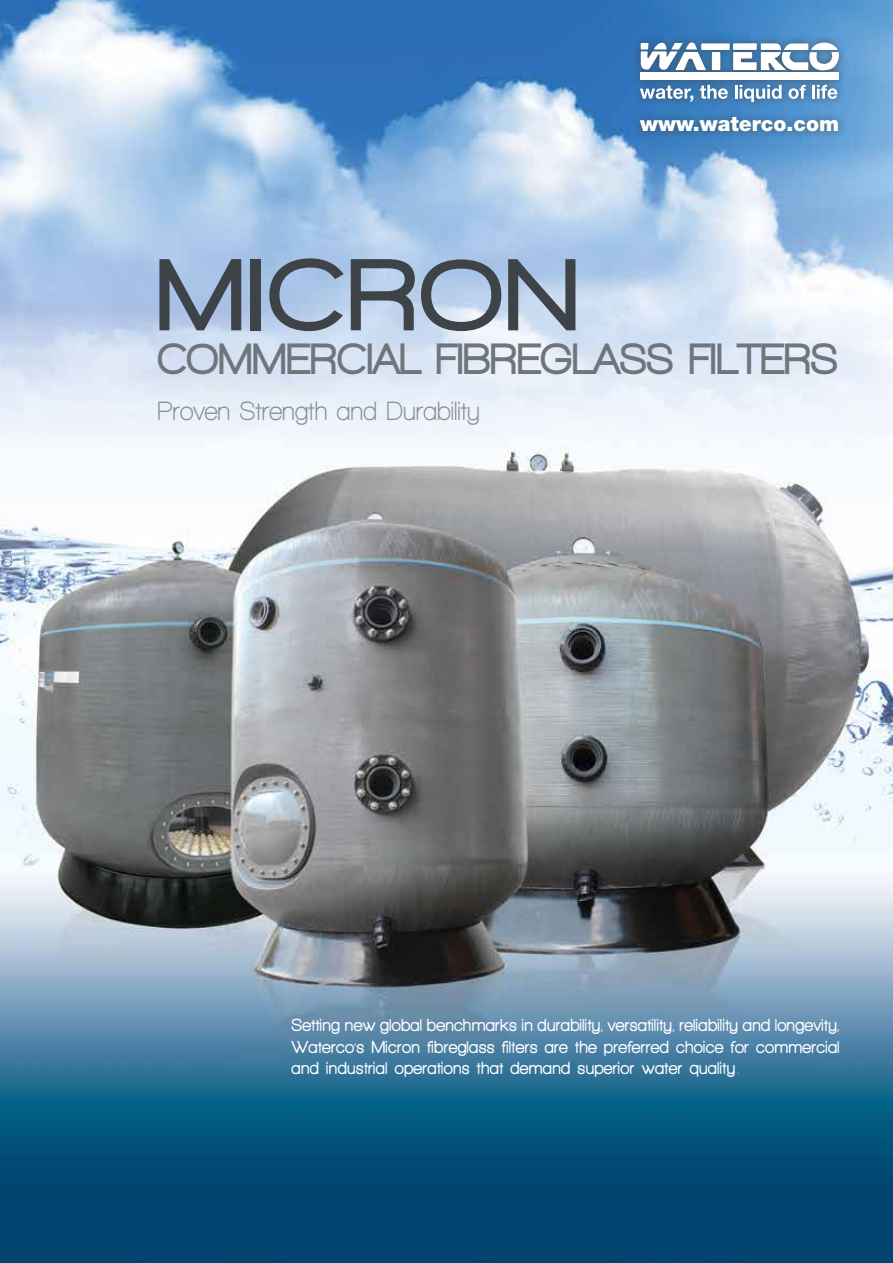
<style>
.page{position:relative;width:893px;height:1263px;background:#fff}
.page>*{position:absolute;margin:0;border:0;box-sizing:border-box;transform-origin:0 0}
.t1{font:900 105px "Walkway";color:#3e4347}
.t2{font:900 45px "Walkway";letter-spacing:.02em;color:#6e767c;scale:.9 1}
.t3{font:700 27px "Walkway";color:#828f97;scale:.9 1}
.t4{font:900 20.7px "Helvetica Neue";color:#fff}
.t5{font:18px/21.6px "Walkway Rounded";letter-spacing:.03em;color:#fff;text-align:justify}
</style>
<div class="page">
<img style="left:0;top:0;width:893px;height:1263px">
<div style="left:631px;top:34px;width:217px;height:106px;background:#3e4347;opacity:.75"></div>
<svg style="left:641px;top:42px;width:199px;height:29px"></svg>
<div style="left:640px;top:72px;width:199px;height:8px;background:#fff"></div>
<svg style="left:640px;top:86px;width:53px;height:16px"></svg>
<svg style="left:700px;top:85px;width:28px;height:14px"></svg>
<svg style="left:735px;top:85px;width:47px;height:17px"></svg>
<svg style="left:789px;top:85px;width:17px;height:14px"></svg>
<hr style="left:812px;top:85px;width:3px;height:14px;background:#fff">
<svg style="left:817px;top:85px;width:20px;height:14px"></svg>
<h1 class="t1" style="left:157px;top:239px;width:422px">MICRON</h1>
<p class="t4" style="left:640px;top:111px;width:200px">www.waterco.com</p>
<h2 class="t2" style="left:157px;top:334px;width:757px">COMMERCIAL FIBREGLASS FILTERS</h2>
<h3 class="t3" style="left:157px;top:397px;width:360px">Proven Strength and Durability</h3>
<p class="t5" style="left:291px;top:1014px;width:549px">Setting new global benchmarks in durability, versatility, reliability and longevity, Waterco’s Micron fibreglass filters are the preferred choice for commercial and industrial operations that demand superior water quality .</p>
</div>
